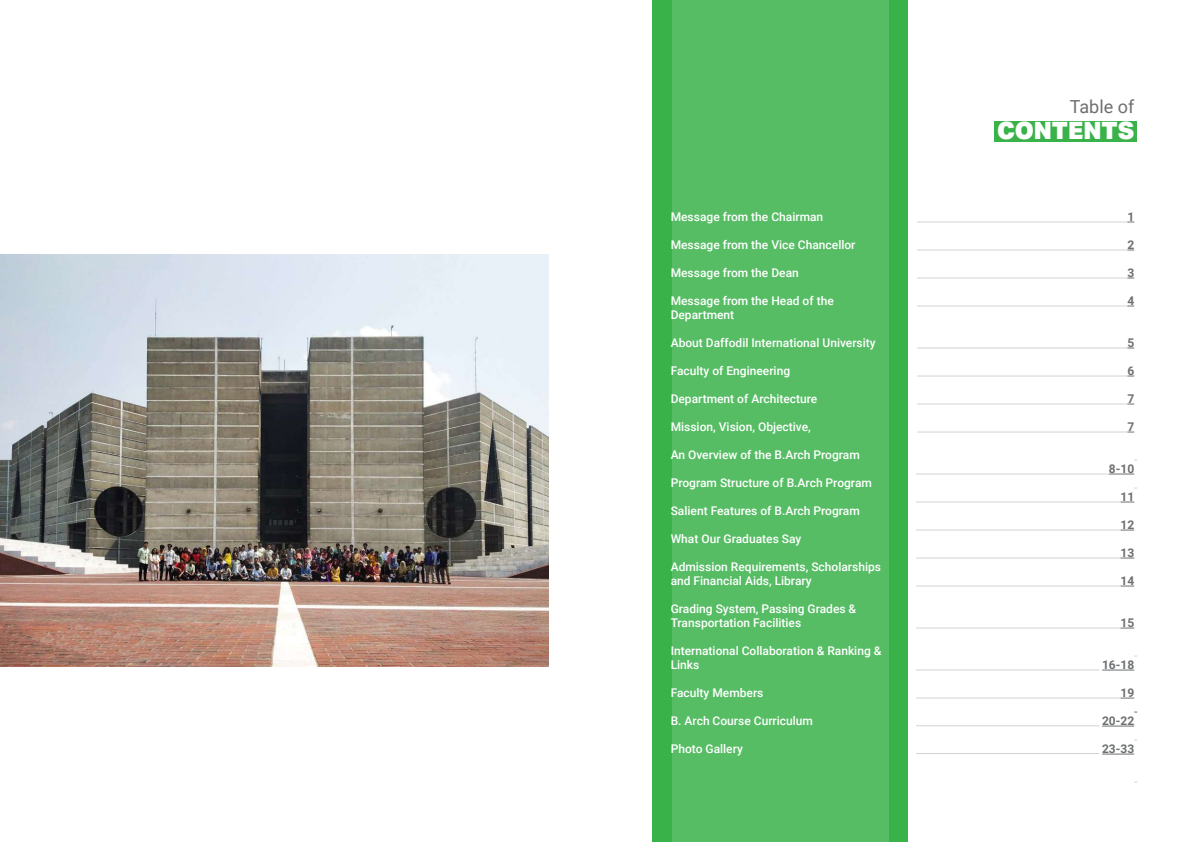
<style>
.page{position:relative;width:1191px;height:842px;background:#fff}
.page>*{position:absolute;margin:0;border:0;box-sizing:border-box;transform-origin:0 0}
.t1{font:900 24px "Aktiv Grotesk";color:#fff}
.t2{font:18px "Roboto";color:#6d6f71}
.t3{font:500 12px/14px "Roboto";color:#fff}
.t4{font:700 12px "Roboto";color:#6d6f71}
</style>
<div class="page">
<div style="left:994px;top:121px;width:143px;height:21px;background:#39b24a"></div>
<img style="left:0;top:255px;width:549px;height:411px">
<div style="left:652px;top:0;width:255px;height:842px;background:#39b24a"></div>
<div style="left:672px;top:0;width:217px;height:842px;background:#56bd64"></div>
<hr style="left:917px;top:222px;width:210px;height:1px;background:#d1d3d4">
<hr style="left:917px;top:250px;width:210px;height:1px;background:#d1d3d4">
<hr style="left:917px;top:278px;width:210px;height:1px;background:#d1d3d4">
<hr style="left:917px;top:306px;width:210px;height:1px;background:#d1d3d4">
<hr style="left:917px;top:348px;width:210px;height:1px;background:#d1d3d4">
<hr style="left:917px;top:376px;width:210px;height:1px;background:#d1d3d4">
<hr style="left:917px;top:404px;width:210px;height:1px;background:#d1d3d4">
<hr style="left:917px;top:432px;width:210px;height:1px;background:#d1d3d4">
<svg style="left:1109px;top:474px;width:25px;height:1px"></svg>
<svg style="left:1120px;top:502px;width:14px;height:1px"></svg>
<hr style="left:916px;top:530px;width:204px;height:1px;background:#d1d3d4">
<svg style="left:1120px;top:530px;width:14px;height:1px"></svg>
<hr style="left:916px;top:558px;width:204px;height:1px;background:#d1d3d4">
<svg style="left:1120px;top:558px;width:14px;height:1px"></svg>
<hr style="left:916px;top:586px;width:204px;height:1px;background:#d1d3d4">
<svg style="left:1120px;top:586px;width:14px;height:1px"></svg>
<hr style="left:916px;top:628px;width:204px;height:1px;background:#d1d3d4">
<svg style="left:1120px;top:628px;width:14px;height:1px"></svg>
<hr style="left:1102px;top:670px;width:32px;height:1px;background:#6d6f71">
<hr style="left:916px;top:698px;width:204px;height:1px;background:#d1d3d4">
<svg style="left:1120px;top:698px;width:14px;height:1px"></svg>
<hr style="left:1102px;top:726px;width:32px;height:1px;background:#6d6f71">
<hr style="left:1102px;top:754px;width:32px;height:1px;background:#6d6f71">
<hr style="left:916px;top:753px;width:183px;height:1px;background:#d1d3d4">
<hr style="left:916px;top:725px;width:183px;height:1px;background:#d1d3d4">
<hr style="left:916px;top:670px;width:183px;height:1px;background:#d1d3d4">
<hr style="left:916px;top:502px;width:204px;height:1px;background:#d1d3d4">
<hr style="left:916px;top:474px;width:192px;height:1px;background:#d1d3d4">
<p class="t3" style="left:670px;top:209px;width:154px">Message from the Chairman</p>
<p class="t3" style="left:670px;top:237px;width:186px">Message from the Vice Chancellor</p>
<p class="t3" style="left:670px;top:265px;width:130px">Message from the Dean</p>
<p class="t3" style="left:670px;top:293px;width:165px">Message from the Head of the<br>Department</p>
<p class="t3" style="left:670px;top:335px;width:206px">About Daffodil International University</p>
<p class="t3" style="left:670px;top:363px;width:121px">Faculty of Engineering</p>
<p class="t3" style="left:670px;top:391px;width:148px">Department of Architecture</p>
<p class="t3" style="left:670px;top:419px;width:142px">Mission, Vision, Objective,</p>
<p class="t3" style="left:670px;top:447px;width:191px">An Overview of the B.Arch Program</p>
<p class="t3" style="left:670px;top:475px;width:203px">Program Structure of B.Arch Program</p>
<p class="t3" style="left:670px;top:503px;width:191px">Salient Features of B.Arch Program</p>
<p class="t3" style="left:670px;top:531px;width:132px">What Our Graduates Say</p>
<p class="t3" style="left:670px;top:559px;width:212px">Admission Requirements, Scholarships and Financial Aids, Library</p>
<p class="t3" style="left:670px;top:601px;width:187px">Grading System, Passing Grades &amp;<br>Transportation Facilities</p>
<p class="t3" style="left:670px;top:643px;width:212px">International Collaboration &amp; Ranking &amp;<br>Links</p>
<p class="t3" style="left:670px;top:685px;width:94px">Faculty Members</p>
<p class="t3" style="left:670px;top:713px;width:144px">B. Arch Course Curriculum</p>
<p class="t3" style="left:670px;top:741px;width:74px">Photo Gallery</p>
<h2 class="t2" style="left:1069px;top:94px;width:66px">Table of</h2>
<h1 class="t1" style="left:997px;top:115px;width:139px">CONTENTS</h1>
<p class="t4" style="left:1127px;top:208px;width:8px">1</p>
<p class="t4" style="left:1127px;top:236px;width:8px">2</p>
<p class="t4" style="left:1127px;top:264px;width:8px">3</p>
<p class="t4" style="left:1127px;top:292px;width:8px">4</p>
<p class="t4" style="left:1127px;top:334px;width:8px">5</p>
<p class="t4" style="left:1127px;top:362px;width:8px">6</p>
<p class="t4" style="left:1127px;top:390px;width:8px">7</p>
<p class="t4" style="left:1127px;top:418px;width:8px">7</p>
<p class="t4" style="left:1109px;top:460px;width:27px">8-10</p>
<p class="t4" style="left:1120px;top:488px;width:15px">11</p>
<p class="t4" style="left:1120px;top:516px;width:15px">12</p>
<p class="t4" style="left:1120px;top:544px;width:15px">13</p>
<p class="t4" style="left:1120px;top:572px;width:15px">14</p>
<p class="t4" style="left:1120px;top:614px;width:15px">15</p>
<p class="t4" style="left:1102px;top:656px;width:34px">16-18</p>
<p class="t4" style="left:1120px;top:684px;width:15px">19</p>
<p class="t4" style="left:1102px;top:712px;width:34px">20-22</p>
<p class="t4" style="left:1102px;top:740px;width:34px">23-33</p>
</div>
